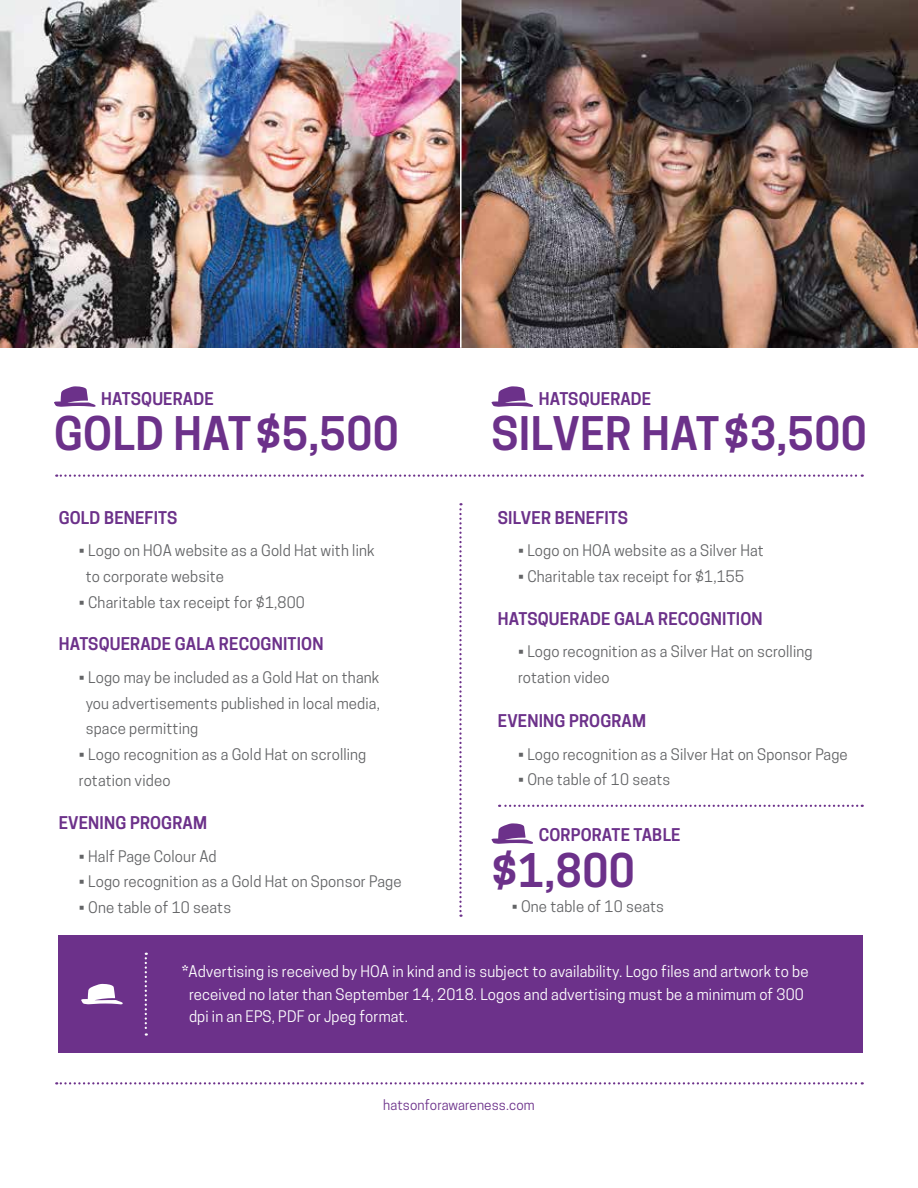
<style>
.page{position:relative;width:918px;height:1188px;background:#fff}
.page>*{position:absolute;margin:0;border:0;box-sizing:border-box;transform-origin:0 0}
.t1{font:600 43.5px "Cooper Hewitt";letter-spacing:.01em;color:#6c318a}
.t2{font:600 16.5px "Cooper Hewitt";letter-spacing:.01em;color:#6c318a}
.t3{font:15px/25.8px "Cooper Hewitt";letter-spacing:.01em;color:#636466}
.t4{font:15px/22.5px "Cooper Hewitt";letter-spacing:.01em;color:#fff}
.t5{font:13.5px "Cooper Hewitt";letter-spacing:.01em;color:#6c318a}
.s1{font-weight:700}
</style>
<div class="page">
<img style="left:0;top:0;width:460px;height:348px">
<img style="left:462px;top:0;width:456px;height:348px">
<div style="left:59px;top:935px;width:804px;height:118px;background:#6c318a"></div>
<svg style="left:56px;top:475px;width:807px;height:2px"></svg>
<svg style="left:459px;top:503px;width:3px;height:414px"></svg>
<svg style="left:499px;top:805px;width:364px;height:2px"></svg>
<svg style="left:54px;top:386px;width:42px;height:21px"></svg>
<svg style="left:491px;top:386px;width:42px;height:21px"></svg>
<svg style="left:491px;top:823px;width:42px;height:21px"></svg>
<svg style="left:81px;top:984px;width:42px;height:21px"></svg>
<svg style="left:145px;top:953px;width:2px;height:83px"></svg>
<svg style="left:56px;top:1082px;width:807px;height:2px"></svg>
<p class="t2" style="left:101px;top:389px;width:114px">HATSQUERADE</p>
<h1 class="t1" style="left:54px;top:408px;width:347px">GOLD HAT$5,500</h1>
<p class="t2" style="left:59px;top:508px;width:120px">GOLD BENEFITS</p>
<p class="t3" style="left:86px;top:538px;width:290px;text-indent:-7px">• Logo on HOA website as a Gold Hat with link to corporate website</p>
<p class="t3" style="left:79px;top:589px;width:228px">• Charitable tax receipt for $1,800</p>
<p class="t2" style="left:59px;top:634px;width:266px">HATSQUERADE GALA RECOGNITION</p>
<p class="t3" style="left:86px;top:664px;width:296px;text-align:justify;text-indent:-7px">• Logo may be included as a Gold Hat on thank you advertisements published in local media, space permitting</p>
<p class="t3" style="left:79px;top:742px;width:289px">• Logo recognition as a Gold Hat on scrolling rotation video</p>
<p class="t2" style="left:59px;top:813px;width:150px">EVENING PROGRAM</p>
<p class="t3" style="left:79px;top:843px;width:139px">• Half Page Colour Ad</p>
<p class="t3" style="left:79px;top:869px;width:324px">• Logo recognition as a Gold Hat on Sponsor Page</p>
<p class="t3" style="left:79px;top:895px;width:154px">• One table of 10 seats</p>
<p class="t2" style="left:539px;top:389px;width:114px">HATSQUERADE</p>
<h1 class="t1" style="left:492px;top:408px;width:377px">SILVER HAT$3,500</h1>
<p class="t2" style="left:498px;top:508px;width:132px">SILVER BENEFITS</p>
<p class="t3" style="left:518px;top:538px;width:247px">• Logo on HOA website as a Silver Hat</p>
<p class="t3" style="left:518px;top:564px;width:228px">• Charitable tax receipt for $1,155</p>
<p class="t2" style="left:498px;top:609px;width:266px">HATSQUERADE GALA RECOGNITION</p>
<p class="t3" style="left:518px;top:639px;width:296px">• Logo recognition as a Silver Hat on scrolling rotation video</p>
<p class="t2" style="left:498px;top:711px;width:150px">EVENING PROGRAM</p>
<p class="t3" style="left:518px;top:741px;width:331px">• Logo recognition as a Silver Hat on Sponsor Page</p>
<p class="t3" style="left:518px;top:767px;width:154px">• One table of 10 seats</p>
<p class="t2" style="left:539px;top:825px;width:143px">CORPORATE TABLE</p>
<h1 class="t1" style="left:492px;top:845px;width:145px">$1,800</h1>
<p class="t3" style="left:512px;top:894px;width:154px">• One table of 10 seats</p>
<p class="t4" style="left:189px;top:960px;width:621px;text-indent:-7px"><span class="s1">*</span>Advertising is received by HOA in kind and is subject to availability. Logo files and artwork to be received no later than September 14, 2018. Logos and advertising must be a minimum of 300 dpi in an EPS, PDF or Jpeg format.</p>
<p class="t5" style="left:383px;top:1097px;width:153px">hatsonforawareness.com</p>
</div>
